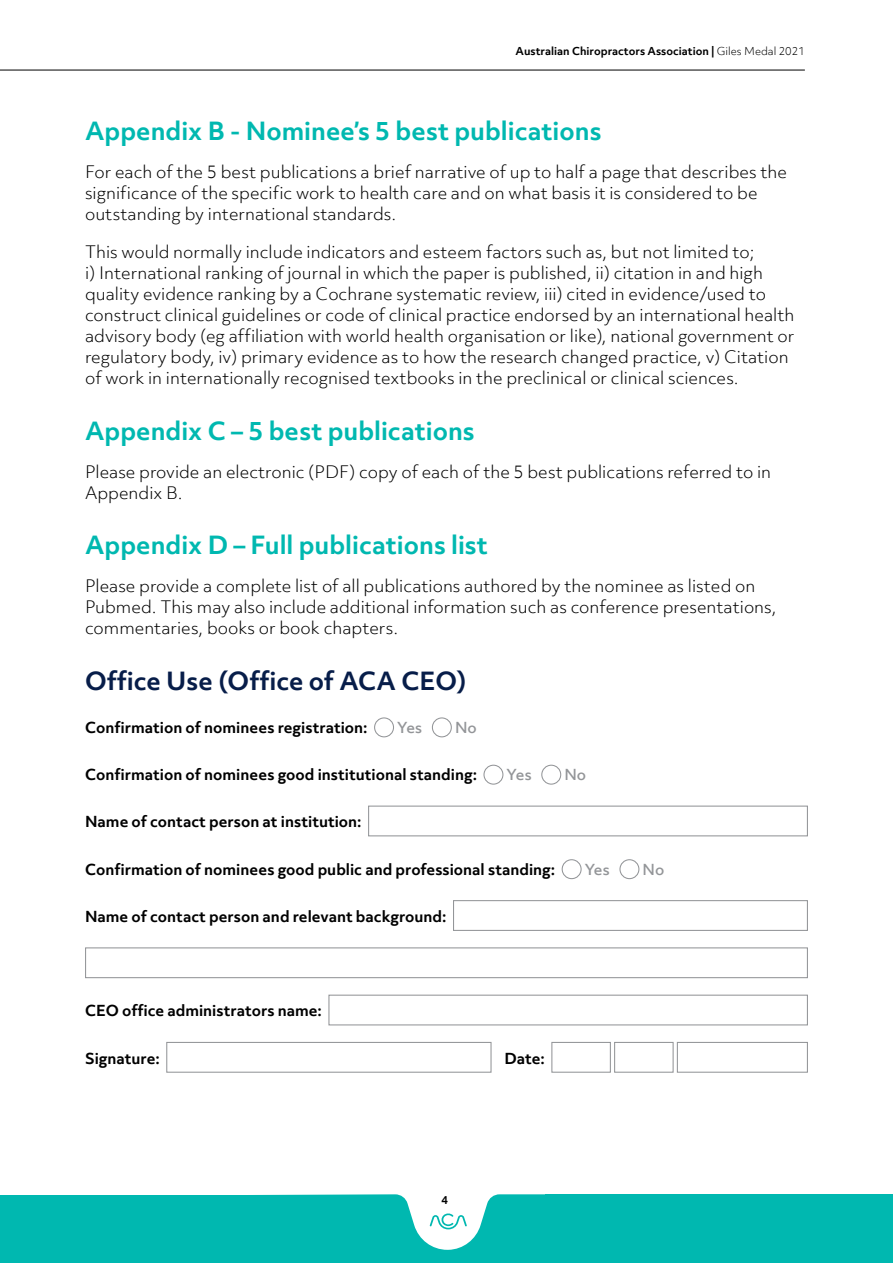
<style>
.page{position:relative;width:893px;height:1263px;background:#fff}
.page>*{position:absolute;margin:0;border:0;box-sizing:border-box;transform-origin:0 0}
.t1{font:700 24px "Objektiv Mk 3";color:#00b8b0}
.t2{font:700 24px "Objektiv Mk 3";letter-spacing:-.01em;color:#071d49}
.t3{font:300 16.5px/21px "Objektiv Mk 3";color:#000}
.t4{font:700 14.55px "Objektiv Mk 3";color:#000}
.t5{font:500 14.55px "Objektiv Mk 3";color:#939598}
.t6{font:700 10.5px "Objektiv Mk 3";color:#000}
.s1{font-weight:300}
</style>
<div class="page">
<div style="left:545px;top:1194px;width:348px;height:69px;background:#00b8b0"></div>
<div style="left:0;top:1196px;width:306px;height:67px;background:#00b8b0"></div>
<svg style="left:127px;top:1194px;width:418px;height:69px"></svg>
<div style="left:374px;top:717px;width:20px;height:20px;border:1px solid #939598;border-radius:50%"></div>
<div style="left:432px;top:717px;width:20px;height:20px;border:1px solid #939598;border-radius:50%"></div>
<div style="left:483px;top:765px;width:20px;height:20px;border:1px solid #939598;border-radius:50%"></div>
<div style="left:541px;top:765px;width:20px;height:20px;border:1px solid #939598;border-radius:50%"></div>
<div style="left:368px;top:805px;width:440px;height:31px;border:1px solid #939598"></div>
<div style="left:562px;top:859px;width:20px;height:20px;border:1px solid #939598;border-radius:50%"></div>
<div style="left:619px;top:859px;width:20px;height:20px;border:1px solid #939598;border-radius:50%"></div>
<div style="left:453px;top:900px;width:355px;height:31px;border:1px solid #939598"></div>
<div style="left:85px;top:947px;width:723px;height:31px;border:1px solid #939598"></div>
<div style="left:328px;top:995px;width:480px;height:30px;border:1px solid #939598"></div>
<div style="left:166px;top:1042px;width:326px;height:31px;border:1px solid #939598"></div>
<div style="left:551px;top:1042px;width:60px;height:31px;border:1px solid #939598"></div>
<div style="left:614px;top:1042px;width:60px;height:31px;border:1px solid #939598"></div>
<div style="left:677px;top:1042px;width:131px;height:31px;border:1px solid #939598"></div>
<hr style="left:0;top:70px;width:805px;height:1px;background:#000">
<p class="t6" style="left:516px;top:44px;width:291px">Australian Chiropractors Association | <span class="s1">Giles Medal 2021</span></p>
<h1 class="t1" style="left:85px;top:114px;width:518px">Appendix B - Nominee’s 5 best publications</h1>
<p class="t3" style="left:85px;top:161px;width:703px">For each of the 5 best publications a brief narrative of up to half a page that describes the significance of the specific work to health care and on what basis it is considered to be outstanding by international standards.</p>
<p class="t3" style="left:85px;top:241px;width:711px">This would normally include indicators and esteem factors such as, but not limited to;<br>i) International ranking of journal in which the paper is published, ii) citation in and high quality evidence ranking by a Cochrane systematic review, iii) cited in evidence/used to construct clinical guidelines or code of clinical practice endorsed by an international health advisory body (eg affiliation with world health organisation or like), national government or regulatory body, iv) primary evidence as to how the research changed practice, v) Citation of work in internationally recognised textbooks in the preclinical or clinical sciences.</p>
<h1 class="t1" style="left:85px;top:414px;width:391px">Appendix C – 5 best publications</h1>
<p class="t3" style="left:85px;top:461px;width:688px">Please provide an electronic (PDF) copy of each of the 5 best publications referred to in<br>Appendix B.</p>
<h1 class="t1" style="left:85px;top:528px;width:404px">Appendix D – Full publications list</h1>
<p class="t3" style="left:85px;top:576px;width:693px">Please provide a complete list of all publications authored by the nominee as listed on<br>Pubmed. This may also include additional information such as conference presentations, commentaries, books or book chapters.</p>
<h1 class="t2" style="left:85px;top:664px;width:383px">Office Use (Office of ACA CEO)</h1>
<p class="t4" style="left:85px;top:717px;width:284px">Confirmation of nominees registration:</p>
<p class="t5" style="left:397px;top:717px;width:27px">Yes</p>
<p class="t5" style="left:455px;top:717px;width:23px">No</p>
<p class="t4" style="left:85px;top:764px;width:393px">Confirmation of nominees good institutional standing:</p>
<p class="t5" style="left:507px;top:764px;width:27px">Yes</p>
<p class="t5" style="left:564px;top:764px;width:23px">No</p>
<p class="t4" style="left:85px;top:812px;width:278px">Name of contact person at institution:</p>
<p class="t4" style="left:85px;top:859px;width:472px">Confirmation of nominees good public and professional standing:</p>
<p class="t5" style="left:585px;top:859px;width:27px">Yes</p>
<p class="t5" style="left:643px;top:859px;width:23px">No</p>
<p class="t4" style="left:85px;top:906px;width:363px">Name of contact person and relevant background:</p>
<p class="t4" style="left:85px;top:1001px;width:238px">CEO office administrators name:</p>
<p class="t4" style="left:85px;top:1048px;width:76px">Signature:</p>
<p class="t4" style="left:504px;top:1048px;width:42px">Date:</p>
<p class="t6" style="left:441px;top:1193px;width:8px">4</p>
</div>
